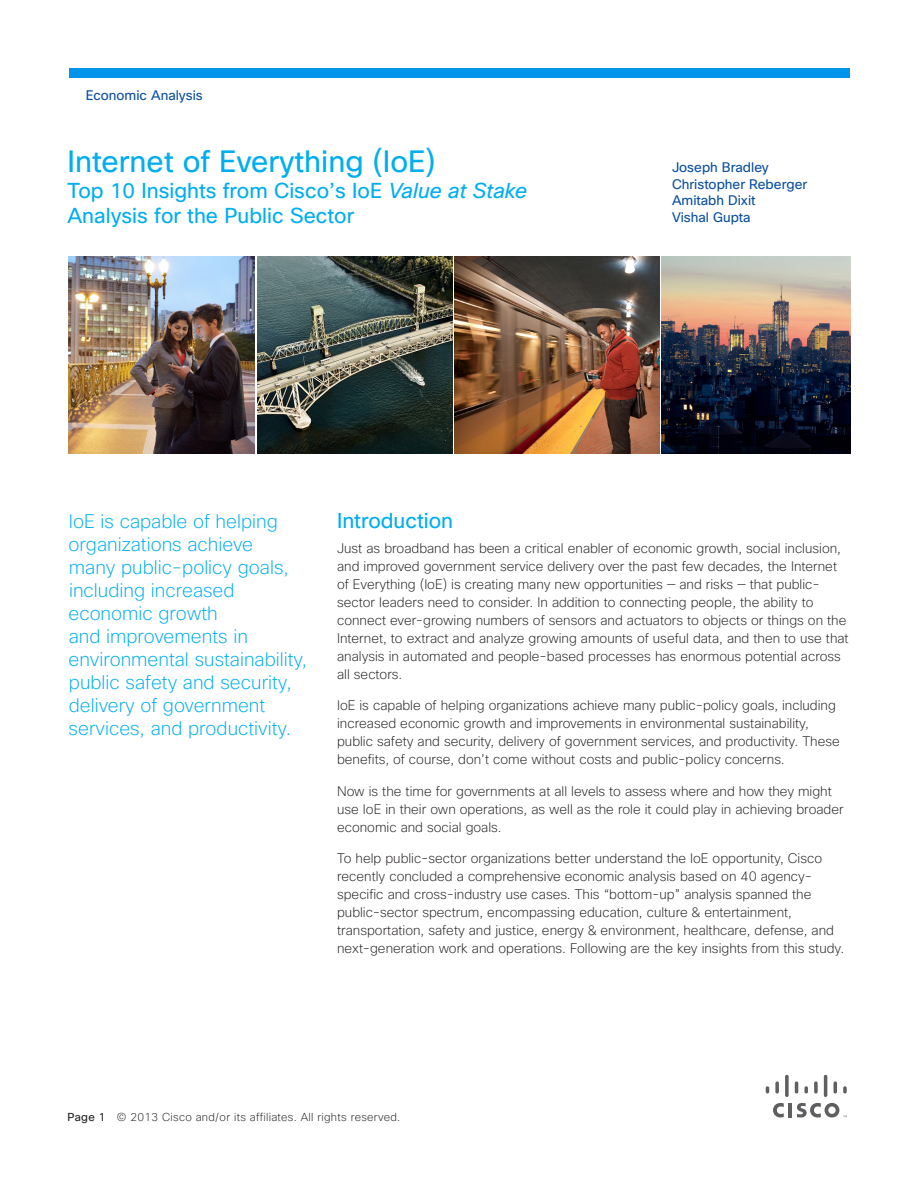
<style>
.page{position:relative;width:918px;height:1188px;background:#fff}
.page>*{position:absolute;margin:0;border:0;box-sizing:border-box;transform-origin:0 0}
.Head_1{font:30px "Cisco Sans";color:#00aeef}
.Head_1-2{font:21px/25.5px "Cisco Sans";color:#00aeef}
.Intro_1{font:21px "Cisco Sans";color:#00aeef}
.Quote_body{font:200 19.2px/23px "Cisco Sans";color:#00aeef}
.Body_1{font:200 13.5px/18px "Cisco Sans";color:#231f20}
.Page_head_1{font:13.5px "Cisco Sans";color:#0a4fa0}
.Folio{font:200 11.25px "Cisco Sans";letter-spacing:.025em;color:#231f20}
.s1{font-style:italic}
.s2{font-weight:400}
</style>
<div class="page">
<hr style="left:789px;top:1103px;width:3px;height:14px;background:#5f5f62">
<svg style="left:773px;top:1103px;width:11px;height:14px"></svg>
<svg style="left:766px;top:1086px;width:3px;height:8px"></svg>
<svg style="left:775px;top:1081px;width:4px;height:13px"></svg>
<svg style="left:785px;top:1075px;width:4px;height:22px"></svg>
<svg style="left:795px;top:1081px;width:3px;height:13px"></svg>
<svg style="left:804px;top:1086px;width:4px;height:8px"></svg>
<svg style="left:814px;top:1081px;width:4px;height:13px"></svg>
<hr style="left:824px;top:1075px;width:3px;height:22px;background:#5f5f62;border-radius:2px">
<svg style="left:834px;top:1081px;width:3px;height:13px"></svg>
<svg style="left:843px;top:1086px;width:4px;height:8px"></svg>
<svg style="left:797px;top:1103px;width:50px;height:14px"></svg>
<div style="left:69px;top:68px;width:780px;height:10px;background:#0095ea"></div>
<img style="left:68px;top:257px;width:187px;height:196px">
<img style="left:662px;top:257px;width:188px;height:196px">
<img style="left:455px;top:257px;width:205px;height:196px">
<img style="left:257px;top:257px;width:195px;height:196px">
<p class="Page_head_1" style="left:86px;top:86px;width:119px">Economic Analysis</p>
<p class="Head_1" style="left:68px;top:142px;width:370px">Internet of Everything (IoE)</p>
<p class="Head_1-2" style="left:68px;top:178px;width:461px">Top 10 Insights from Cisco’s IoE <span class="s1">Value at Stake<br></span>Analysis for the Public Sector</p>
<p class="Page_head_1" style="left:672px;top:159px;width:98px">Joseph Bradley</p>
<p class="Page_head_1" style="left:672px;top:175px;width:137px">Christopher Reberger</p>
<p class="Page_head_1" style="left:672px;top:192px;width:85px">Amitabh Dixit</p>
<p class="Page_head_1" style="left:672px;top:208px;width:80px">Vishal Gupta</p>
<p class="Quote_body" style="left:68px;top:510px;width:240px">IoE is capable of helping organizations achieve<br>many public-policy goals, including increased economic growth<br>and improvements in environmental sustainability, public safety and security, delivery of government services, and productivity.</p>
<p class="Intro_1" style="left:337px;top:507px;width:118px">Introduction</p>
<p class="Body_1" style="left:337px;top:539px;width:513px">Just as broadband has been a critical enabler of economic growth, social inclusion, and improved government service delivery over the past few decades, the Internet of Everything (IoE) is creating many new opportunities — and risks — that public&shy;sector leaders need to consider. In addition to connecting people, the ability to connect ever-growing numbers of sensors and actuators to objects or things on the Internet, to extract and analyze growing amounts of useful data, and then to use that analysis in automated and people-based processes has enormous potential across all sectors.</p>
<p class="Body_1" style="left:337px;top:697px;width:504px">IoE is capable of helping organizations achieve many public-policy goals, including increased economic growth and improvements in environmental sustainability, public safety and security, delivery of government services, and productivity. These benefits, of course, don’t come without costs and public-policy concerns.</p>
<p class="Body_1" style="left:337px;top:782px;width:508px">Now is the time for governments at all levels to assess where and how they might use IoE in their own operations, as well as the role it could play in achieving broader economic and social goals.</p>
<p class="Body_1" style="left:337px;top:850px;width:509px">To help public-sector organizations better understand the IoE opportunity, Cisco recently concluded a comprehensive economic analysis based on 40 agency&shy;specific and cross-industry use cases. This “bottom-up” analysis spanned the public-sector spectrum, encompassing education, culture &amp; entertainment, transportation, safety and justice, energy &amp; environment, healthcare, defense, and next-generation work and operations. Following are the key insights from this study.</p>
<p class="Folio" style="left:68px;top:1109px;width:334px"><span class="s2">Page 1</span> © 2013 Cisco and/or its affiliates. All rights reserved.</p>
</div>
